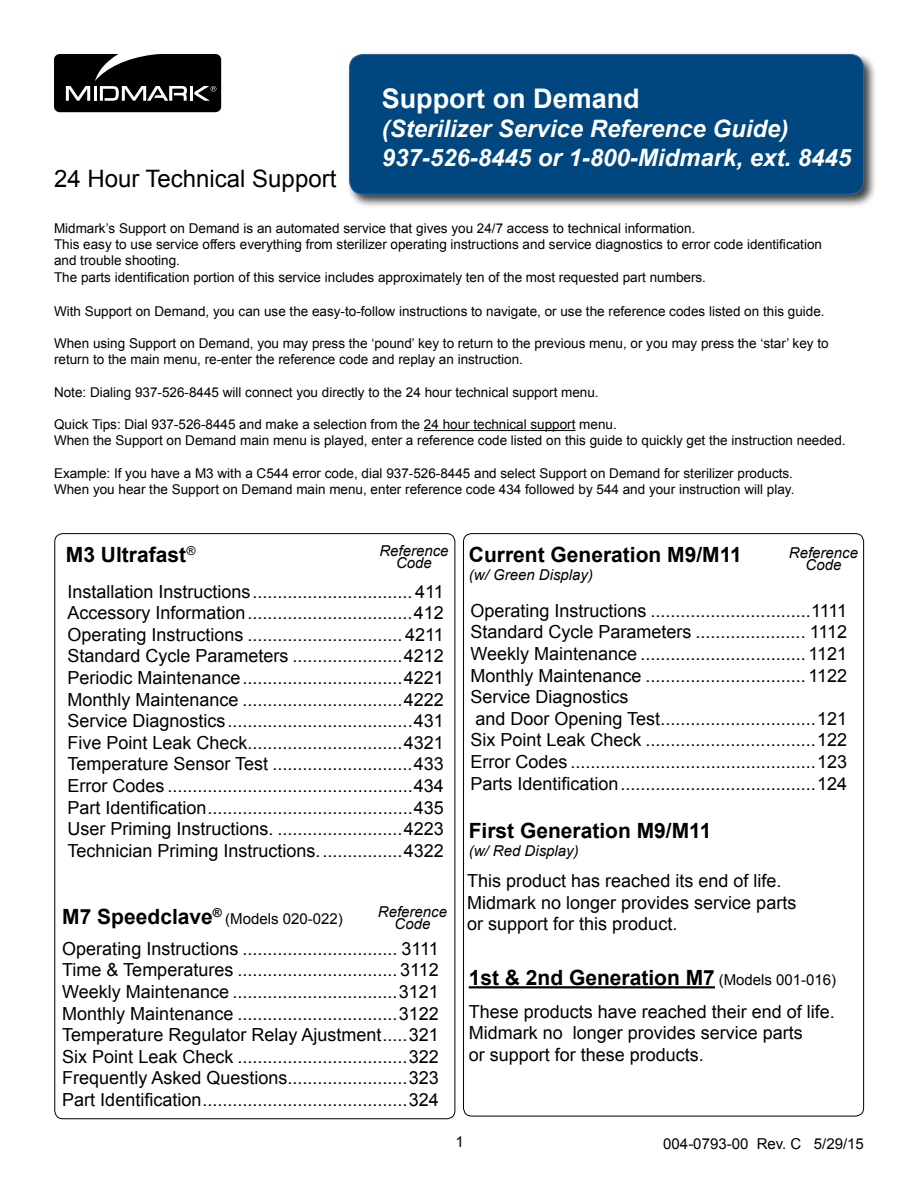
<style>
.page{position:relative;width:918px;height:1188px;background:#fff}
.page>*{position:absolute;margin:0;border:0;box-sizing:border-box;transform-origin:0 0}
.t1{font:700 27px "Arial";color:#fff}
.t2{font:italic 700 24px/28.8px "Arial";color:#fff}
.t3{font:24px "Arial";color:#000}
.Body_with_leadered_T{font:700 21px "Arial";color:#000}
.Body_with_leadered_T-2{font:18px/21.6px "Arial";color:#000}
.Component_Card_Title{font:italic 15px/12px "Arial";color:#000;text-align:center}
.Body_with_leadered_T-3{font:italic 15px "Arial";color:#000}
.Body_Text{font:15px "Arial";color:#000}
.Body_with_leadered_T-4{font:15px "Arial";color:#000}
.t4{font:13.5px/16.2px "Arial";color:#000}
.Body_with_leadered_T-5{font:italic 12.3px "Arial";color:#000}
.s1{font-weight:400;font-size:15px}
</style>
<div class="page">
<div style="left:346px;top:52px;width:532px;height:157px;background:#000;opacity:.75"></div>
<div style="left:350px;top:54px;width:514px;height:140px;background:#00467f;border-radius:14px"></div>
<div style="left:349px;top:54px;width:515px;height:141px;border:1px solid #316497;border-radius:14px"></div>
<svg style="left:54px;top:54px;width:167px;height:58px;background:#212121"></svg>
<hr style="left:424px;top:430px;width:152px;height:1px;background:#000">
<hr style="left:469px;top:986px;width:246px;height:2px;background:#000">
<p class="t3" style="left:54px;top:163px;width:284px">24 Hour Technical Support</p>
<p class="t1" style="left:382px;top:81px;width:260px">Support on Demand</p>
<p class="t2" style="left:382px;top:115px;width:471px">(Sterilizer Service Reference Guide)<br>937-526-8445 or 1-800-Midmark, ext. 8445</p>
<p class="t4" style="left:54px;top:220px;width:770px">Midmark’s Support on Demand is an automated service that gives you 24/7 access to technical information.<br>This easy to use service offers everything from sterilizer operating instructions and service diagnostics to error code identification and trouble shooting.<br>The parts identification portion of this service includes approximately ten of the most requested part numbers.</p>
<p class="t4" style="left:54px;top:303px;width:772px">With Support on Demand, you can use the easy-to-follow instructions to navigate, or use the reference codes listed on this guide.</p>
<p class="t4" style="left:54px;top:335px;width:776px">When using Support on Demand, you may press the ‘pound’ key to return to the previous menu, or you may press the ‘star’ key to return to the main menu, re-enter the reference code and replay an instruction.</p>
<p class="t4" style="left:54px;top:384px;width:546px">Note: Dialing 937-526-8445 will connect you directly to the 24 hour technical support menu.</p>
<p class="t4" style="left:54px;top:416px;width:793px">Quick Tips: Dial 937-526-8445 and make a selection from the 24 hour technical support menu.<br>When the Support on Demand main menu is played, enter a reference code listed on this guide to quickly get the instruction needed.</p>
<p class="t4" style="left:54px;top:465px;width:742px">Example: If you have a M3 with a C544 error code, dial 937-526-8445 and select Support on Demand for sterilizer products.<br>When you hear the Support on Demand main menu, enter reference code 434 followed by 544 and your instruction will play.</p>
<p class="Body_with_leadered_T-5" style="left:186px;top:543px;width:11px">®</p>
<p class="Body_with_leadered_T" style="left:66px;top:541px;width:122px">M3 Ultrafast</p>
<p class="Component_Card_Title" style="left:379px;top:545px;width:71px">Reference</p>
<p class="Component_Card_Title" style="left:396px;top:557px;width:37px">Code</p>
<p class="Body_with_leadered_T-2" style="left:68px;top:581px;width:378px;text-align:justify">Installation Instructions................................ 411<br>Accessory Information.................................412<br>Operating Instructions ............................... 4211<br>Standard Cycle Parameters ......................4212<br>Periodic Maintenance................................4221<br>Monthly Maintenance ................................4222<br>Service Diagnostics.....................................431<br>Five Point Leak Check...............................4321<br>Temperature Sensor Test ............................433<br>Error Codes .................................................434<br>Part Identification.........................................435<br>User Priming Instructions. .........................4223<br>Technician Priming Instructions.................4322</p>
<p class="Body_with_leadered_T" style="left:62px;top:903px;width:161px">M7 Speedclave<sup>®</sup></p>
<p class="Body_with_leadered_T-4" style="left:225px;top:909px;width:119px">(Models 020-022)</p>
<p class="Component_Card_Title" style="left:378px;top:906px;width:71px">Reference<br>Code</p>
<p class="Body_with_leadered_T-2" style="left:62px;top:938px;width:378px;text-align:justify">Operating Instructions ............................... 3111<br>Time &amp; Temperatures ................................ 3112<br>Weekly Maintenance .................................3121<br>Monthly Maintenance ................................3122<br>Temperature Regulator Relay Ajustment.....321<br>Six Point Leak Check ..................................322<br>Frequently Asked Questions........................323<br>Part Identification.........................................324</p>
<p class="Body_with_leadered_T" style="left:469px;top:541px;width:275px">Current Generation M9/M11</p>
<p class="Body_with_leadered_T-3" style="left:469px;top:565px;width:126px">(w/ Green Display)</p>
<p class="Component_Card_Title" style="left:789px;top:547px;width:71px">Reference<br>Code</p>
<p class="Body_with_leadered_T-2" style="left:471px;top:600px;width:378px">Operating Instructions ................................1111</p>
<p class="Body_with_leadered_T-2" style="left:471px;top:621px;width:378px">Standard Cycle Parameters ...................... 1112<br>Weekly Maintenance ................................. 1121<br>Monthly Maintenance ................................ 1122<br>Service Diagnostics<br>and Door Opening Test...............................121<br>Six Point Leak Check ..................................122<br>Error Codes .................................................123<br>Parts Identification.......................................124</p>
<p class="Body_with_leadered_T" style="left:469px;top:817px;width:244px">First Generation M9/M11</p>
<p class="Body_with_leadered_T-3" style="left:469px;top:841px;width:112px">(w/ Red Display)</p>
<p class="Body_with_leadered_T-2" style="left:467px;top:870px;width:331px">This product has reached its end of life.<br>Midmark no longer provides service parts or support for this product.</p>
<p class="Body_with_leadered_T" style="left:469px;top:964px;width:369px">1st &amp; 2nd Generation M7 <span class="s1">(Models 001-016)</span></p>
<p class="Body_with_leadered_T-2" style="left:469px;top:1001px;width:368px">These products have reached their end of life.<br>Midmark no longer provides service parts<br>or support for these products.</p>
<p class="Body_Text" style="left:455px;top:1132px;width:10px">1</p>
<p class="Body_Text" style="left:663px;top:1134px;width:202px">004-0793-00 Rev. C 5/29/15</p>
</div>
